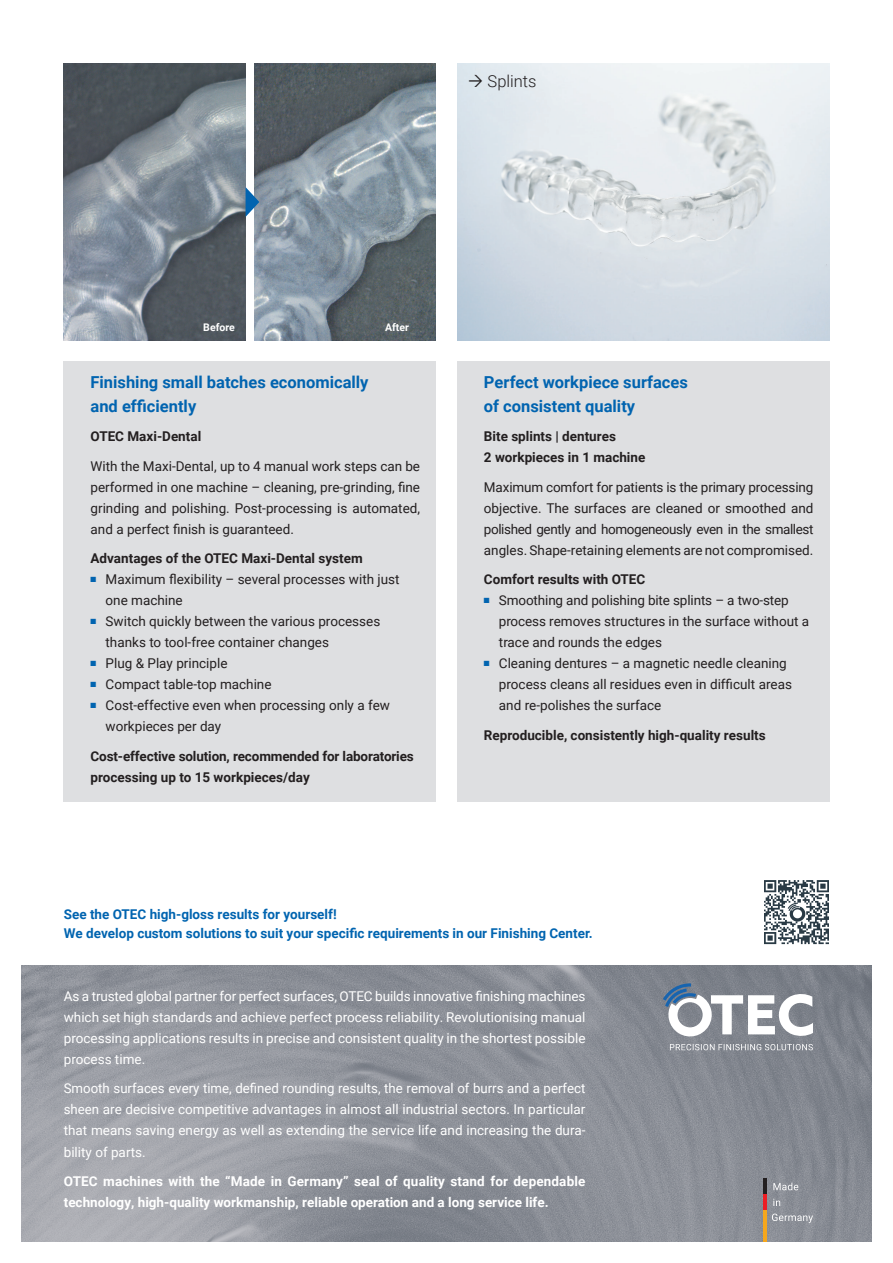
<style>
.page{position:relative;width:893px;height:1263px;background:#fff}
.page>*{position:absolute;margin:0;border:0;box-sizing:border-box;transform-origin:0 0}
.t1{font:700 16.5px/24px "Roboto";color:#0164b0}
.t2{font:300 16.5px "Roboto";color:#231f20}
.t3{font:13.5px/21px "Roboto";color:#231f20}
.t4{font:13.5px/21px "Roboto";color:#fff;text-align:justify}
.t5{font:700 13.5px/21px "Roboto";color:#231f20}
.t6{font:700 13.5px/21px "Roboto";color:#fff}
.t7{font:700 13.5px/19.5px "Roboto";color:#0164b0}
.t8{font:700 10.5px "Roboto";color:#fff}
</style>
<div class="page">
<img style="left:21px;top:965px;width:851px;height:277px">
<div style="left:457px;top:361px;width:372px;height:441px;background:#dedfe1"></div>
<div style="left:64px;top:361px;width:372px;height:441px;background:#dedfe1"></div>
<img style="left:64px;top:64px;width:182px;height:276px">
<img style="left:254px;top:64px;width:182px;height:276px">
<svg style="left:246px;top:187px;width:13px;height:30px"></svg>
<img style="left:457px;top:64px;width:372px;height:276px">
<svg style="left:663px;top:983px;width:150px;height:67px"></svg>
<hr style="left:764px;top:1178px;width:3px;height:16px;background:#231f20">
<hr style="left:764px;top:1194px;width:3px;height:16px;background:#ee1d23">
<hr style="left:764px;top:1210px;width:3px;height:32px;background:#f6a71c">
<svg style="left:773px;top:1182px;width:25px;height:8px"></svg>
<svg style="left:773px;top:1199px;width:7px;height:7px"></svg>
<svg style="left:772px;top:1213px;width:41px;height:10px"></svg>
<img style="left:765px;top:881px;width:64px;height:63px">
<svg style="left:469px;top:75px;width:13px;height:12px"></svg>
<p class="t2" style="left:488px;top:70px;width:51px">Splints</p>
<p class="t8" style="left:203px;top:320px;width:33px">Before</p>
<p class="t8" style="left:385px;top:320px;width:25px">After</p>
<p class="t1" style="left:91px;top:369px;width:279px">Finishing small batches economically and efficiently</p>
<p class="t5" style="left:91px;top:425px;width:112px">OTEC Maxi-Dental</p>
<p class="t3" style="left:91px;top:455px;width:331px;text-align:justify">With the Maxi-Dental, up to 4 manual work steps can be performed in one machine – cleaning, pre-grinding, fine grinding and polishing. Post-processing is automated, and a perfect finish is guaranteed.</p>
<p class="t5" style="left:91px;top:548px;width:274px">Advantages of the OTEC Maxi-Dental system</p>
<p class="t3" style="left:106px;top:569px;width:296px;text-indent:-15px"><sup>■</sup> Maximum flexibility – several processes with just one machine</p>
<p class="t3" style="left:106px;top:611px;width:276px;text-indent:-15px"><sup>■</sup> Switch quickly between the various processes thanks to tool-free container changes</p>
<p class="t3" style="left:91px;top:653px;width:138px"><sup>■</sup> Plug &amp; Play principle</p>
<p class="t3" style="left:91px;top:674px;width:182px"><sup>■</sup> Compact table-top machine</p>
<p class="t3" style="left:106px;top:695px;width:286px;text-indent:-15px"><sup>■</sup> Cost-effective even when processing only a few workpieces per day</p>
<p class="t5" style="left:91px;top:745px;width:325px">Cost-effective solution, recommended for laboratories processing up to 15 workpieces/day</p>
<p class="t1" style="left:484px;top:369px;width:206px">Perfect workpiece surfaces of consistent quality</p>
<p class="t5" style="left:484px;top:425px;width:163px">Bite splints | dentures<br>2 workpieces in 1 machine</p>
<p class="t3" style="left:484px;top:476px;width:331px;text-align:justify">Maximum comfort for patients is the primary processing objective. The surfaces are cleaned or smoothed and polished gently and homogeneously even in the smallest angles. Shape-retaining elements are not compromised.</p>
<p class="t5" style="left:484px;top:569px;width:163px">Comfort results with OTEC</p>
<p class="t3" style="left:499px;top:590px;width:312px;text-indent:-15px"><sup>■</sup> Smoothing and polishing bite splints – a two-step process removes structures in the surface without a trace and rounds the edges</p>
<p class="t3" style="left:499px;top:653px;width:295px;text-indent:-15px"><sup>■</sup> Cleaning dentures – a magnetic needle cleaning process cleans all residues even in difficult areas and re-polishes the surface</p>
<p class="t5" style="left:484px;top:724px;width:283px">Reproducible, consistently high-quality results</p>
<p class="t7" style="left:64px;top:904px;width:530px">See the OTEC high-gloss results for yourself!<br>We develop custom solutions to suit your specific requirements in our Finishing Center.</p>
<p class="t4" style="left:64px;top:985px;width:523px">As a trusted global partner for perfect surfaces, OTEC builds innovative finishing machines which set high standards and achieve perfect process reliability. Revolutionising manual processing applications results in precise and consistent quality in the shortest possible process time.</p>
<p class="t4" style="left:64px;top:1078px;width:523px">Smooth surfaces every time, defined rounding results, the removal of burrs and a perfect sheen are decisive competitive advantages in almost all industrial sectors. In particular that means saving energy as well as extending the service life and increasing the dura&shy;bility of parts.</p>
<p class="t6" style="left:64px;top:1170px;width:523px">OTEC machines with the “Made in Germany” seal of quality stand for dependable technology, high-quality workmanship, reliable operation and a long service life.</p>
</div>
